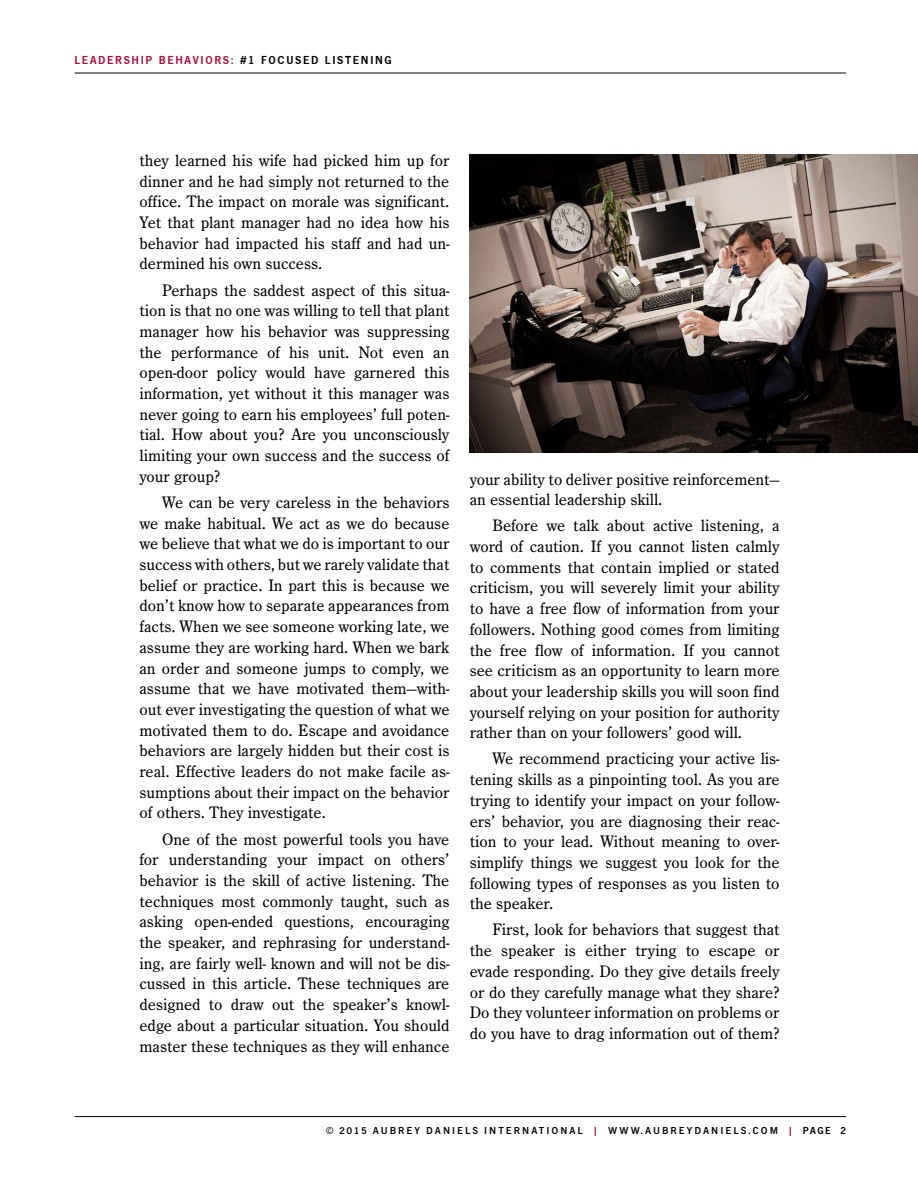
<style>
.page{position:relative;width:918px;height:1188px;background:#fff}
.page>*{position:absolute;margin:0;border:0;box-sizing:border-box;transform-origin:0 0}
.t1{font:17.25px/20.7px "Century Old Sty EF";color:#000;text-align:justify}
.t2{font:12px "News Got Dem";letter-spacing:.14em;color:#b30838}
.t3{font:500 10.5px "News Gothic Text EF Pro";letter-spacing:.19em;color:#000}
.s1{color:#000}
.s2{font-family:"News Got Dem";font-weight:400;color:#b30838}
.s3{font-family:"News Got Dem";font-weight:400}
</style>
<div class="page">
<hr style="left:75px;top:73px;width:771px;height:1px;background:#000">
<hr style="left:75px;top:1116px;width:771px;height:1px;background:#000">
<img style="left:470px;top:154px;width:448px;height:299px">
<p class="t2" style="left:75px;top:53px;width:319px">LEADERSHIP BEHAVIORS: <span class="s1">#1 FOCUSED LISTENING</span></p>
<p class="t1" style="left:140px;top:150px;width:311px">they learned his wife had picked him up for dinner and he had simply not returned to the office. The impact on morale was significant.<br>Yet that plant manager had no idea how his behavior had impacted his staff and had un&shy;dermined his own success.</p>
<p class="t1" style="left:140px;top:280px;width:311px;text-indent:23px">Perhaps the saddest aspect of this situa&shy;tion is that no one was willing to tell that plant manager how his behavior was suppressing the performance of his unit. Not even an open-door policy would have garnered this information, yet without it this manager was never going to earn his employees’ full poten&shy;tial. How about you? Are you unconsciously limiting your own success and the success of your group?</p>
<p class="t1" style="left:140px;top:492px;width:311px;text-indent:23px">We can be very careless in the behaviors we make habitual. We act as we do because we believe that what we do is important to our success with others, but we rarely validate that belief or practice. In part this is because we don’t know how to separate appearances from facts. When we see someone working late, we assume they are working hard. When we bark an order and someone jumps to comply, we assume that we have motivated them—with&shy;out ever investigating the question of what we motivated them to do. Escape and avoidance behaviors are largely hidden but their cost is real. Effective leaders do not make facile as&shy;sumptions about their impact on the behavior of others. They investigate.</p>
<p class="t1" style="left:140px;top:829px;width:311px;text-indent:23px">One of the most powerful tools you have for understanding your impact on others’ behavior is the skill of active listening. The techniques most commonly taught, such as asking open-ended questions, encouraging the speaker, and rephrasing for understand&shy;ing, are fairly well- known and will not be dis&shy;cussed in this article. These techniques are designed to draw out the speaker’s knowl&shy;edge about a particular situation. You should master these techniques as they will enhance</p>
<p class="t1" style="left:470px;top:469px;width:311px">your ability to deliver positive reinforcement— an essential leadership skill.</p>
<p class="t1" style="left:470px;top:516px;width:311px;text-indent:23px">Before we talk about active listening, a word of caution. If you cannot listen calmly to comments that contain implied or stated criticism, you will severely limit your ability to have a free flow of information from your followers. Nothing good comes from limiting the free flow of information. If you cannot see criticism as an opportunity to learn more about your leadership skills you will soon find yourself relying on your position for authority rather than on your followers’ good will.</p>
<p class="t1" style="left:470px;top:749px;width:311px;text-indent:23px">We recommend practicing your active lis&shy;tening skills as a pinpointing tool. As you are trying to identify your impact on your follow&shy;ers’ behavior, you are diagnosing their reac&shy;tion to your lead. Without meaning to over&shy;simplify things we suggest you look for the following types of responses as you listen to the speaker.</p>
<p class="t1" style="left:470px;top:920px;width:311px;text-indent:23px">First, look for behaviors that suggest that the speaker is either trying to escape or evade responding. Do they give details freely or do they carefully manage what they share?<br>Do they volunteer information on problems or do you have to drag information out of them?</p>
<p class="t3" style="left:327px;top:1124px;width:521px">© 2015 AUBREY DANIELS INTERNATIONAL <span class="s2">|</span> WWW.AUBREYDANIELS.COM <span class="s2">|</span> <span class="s3">PAGE 2</span></p>
</div>
